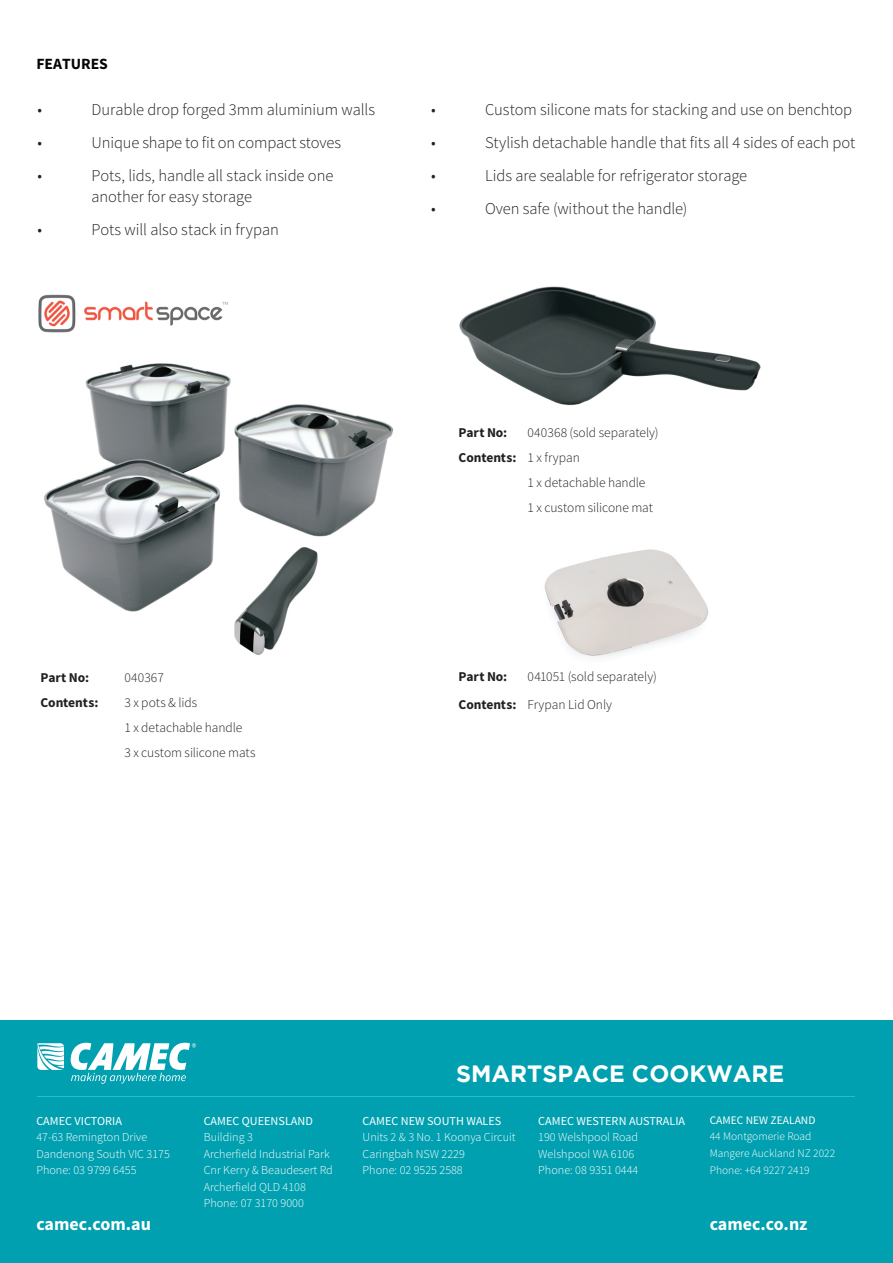
<style>
.page{position:relative;width:893px;height:1263px;background:#fff}
.page>*{position:absolute;margin:0;border:0;box-sizing:border-box;transform-origin:0 0}
.t1{font:700 23.55px "Gotham";color:#fff}
.t2{font:700 18px "Source Sans Pro";color:#fff}
.t3{font:300 16.5px/21px "Source Sans Pro";letter-spacing:-.005em;color:#231f20}
.t4{font:700 15.6px "Source Sans Pro";color:#040503}
.t5{font:300 13.5px/25px "Source Sans Pro";letter-spacing:-.005em;color:#231f20}
.t6{font:700 13.5px "Source Sans Pro";letter-spacing:-.005em;color:#231f20}
.t7{font:300 12.15px/16.5px "Source Sans Pro";color:#fff}
.t8{font:12.15px "Source Sans Pro";color:#fff}
.t9{font:300 11.55px/16.5px "Source Sans Pro";color:#fff}
.t10{font:11.55px "Source Sans Pro";color:#fff}
.s1{font-weight:300}
.s2{font-weight:700}
</style>
<div class="page">
<div style="left:0;top:1020px;width:893px;height:243px;background:#00a0b0"></div>
<hr style="left:38px;top:1096px;width:817px;height:1px;background:#28bec9">
<svg style="left:37px;top:1043px;width:27px;height:27px"></svg>
<svg style="left:70px;top:1043px;width:126px;height:41px"></svg>
<img style="left:44px;top:363px;width:350px;height:292px">
<img style="left:459px;top:286px;width:301px;height:120px">
<img style="left:544px;top:549px;width:164px;height:108px">
<img style="left:38px;top:294px;width:190px;height:39px">
<p class="t4" style="left:36px;top:53px;width:73px">FEATURES</p>
<p class="t3" style="left:38px;top:99px;width:6px">•</p>
<p class="t3" style="left:92px;top:99px;width:285px">Durable drop forged 3mm aluminium walls</p>
<p class="t3" style="left:38px;top:132px;width:6px">•</p>
<p class="t3" style="left:92px;top:132px;width:251px">Unique shape to fit on compact stoves</p>
<p class="t3" style="left:38px;top:165px;width:6px">•</p>
<p class="t3" style="left:92px;top:165px;width:243px">Pots, lids, handle all stack inside one another for easy storage</p>
<p class="t3" style="left:38px;top:219px;width:6px">•</p>
<p class="t3" style="left:92px;top:219px;width:189px">Pots will also stack in frypan</p>
<p class="t3" style="left:431px;top:99px;width:6px">•</p>
<p class="t3" style="left:485px;top:99px;width:369px">Custom silicone mats for stacking and use on benchtop</p>
<p class="t3" style="left:431px;top:132px;width:6px">•</p>
<p class="t3" style="left:485px;top:132px;width:372px">Stylish detachable handle that fits all 4 sides of each pot</p>
<p class="t3" style="left:431px;top:165px;width:6px">•</p>
<p class="t3" style="left:485px;top:165px;width:264px">Lids are sealable for refrigerator storage</p>
<p class="t3" style="left:431px;top:198px;width:6px">•</p>
<p class="t3" style="left:485px;top:198px;width:204px">Oven safe (without the handle)</p>
<p class="t6" style="left:40px;top:668px;width:50px">Part No:</p>
<p class="t5" style="left:124px;top:665px;width:41px">040367</p>
<p class="t6" style="left:40px;top:693px;width:59px">Contents:</p>
<p class="t5" style="left:124px;top:690px;width:133px">3 x pots &amp; lids<br>1 x detachable handle<br>3 x custom silicone mats</p>
<p class="t6" style="left:459px;top:423px;width:50px">Part No:</p>
<p class="t5" style="left:528px;top:420px;width:133px">040368 (sold separately)</p>
<p class="t6" style="left:459px;top:448px;width:123px">Contents: <span class="s1">1 x frypan</span></p>
<p class="t5" style="left:528px;top:470px;width:119px">1 x detachable handle</p>
<p class="t5" style="left:528px;top:495px;width:127px">1 x custom silicone mat</p>
<p class="t5" style="left:459px;top:663px;width:200px;line-height:27.5px;text-indent:69px">041051 (sold separately)<br><span class="s2">Contents:</span> Frypan Lid Only</p>
<p class="t6" style="left:459px;top:667px;width:50px">Part No:</p>
<h1 class="t1" style="left:456px;top:1060px;width:330px">SMARTSPACE COOKWARE</h1>
<p class="t8" style="left:36px;top:1113px;width:87px">CAMEC VICTORIA</p>
<p class="t7" style="left:36px;top:1129px;width:135px">47-63 Remington Drive<br>Dandenong South VIC 3175<br>Phone: 03 9799 6455</p>
<p class="t8" style="left:204px;top:1113px;width:111px">CAMEC QUEENSLAND</p>
<p class="t7" style="left:204px;top:1129px;width:131px">Building 3<br>Archerfield Industrial Park<br>Cnr Kerry &amp; Beaudesert Rd<br>Archerfield QLD 4108<br>Phone: 07 3170 9000</p>
<p class="t8" style="left:363px;top:1113px;width:140px">CAMEC NEW SOUTH WALES</p>
<p class="t7" style="left:363px;top:1129px;width:155px">Units 2 &amp; 3 No. 1 Koonya Circuit<br>Caringbah NSW 2229<br>Phone: 02 9525 2588</p>
<p class="t8" style="left:538px;top:1113px;width:148px">CAMEC WESTERN AUSTRALIA</p>
<p class="t7" style="left:538px;top:1129px;width:102px">190 Welshpool Road<br>Welshpool WA 6106<br>Phone: 08 9351 0444</p>
<p class="t10" style="left:710px;top:1113px;width:107px">CAMEC NEW ZEALAND</p>
<p class="t9" style="left:710px;top:1128px;width:127px">44 Montgomerie Road<br>Mangere Auckland NZ 2022<br>Phone: +64 9227 2419</p>
<p class="t2" style="left:36px;top:1211px;width:116px">camec.com.au</p>
<p class="t2" style="left:710px;top:1211px;width:99px">camec.co.nz</p>
</div>
